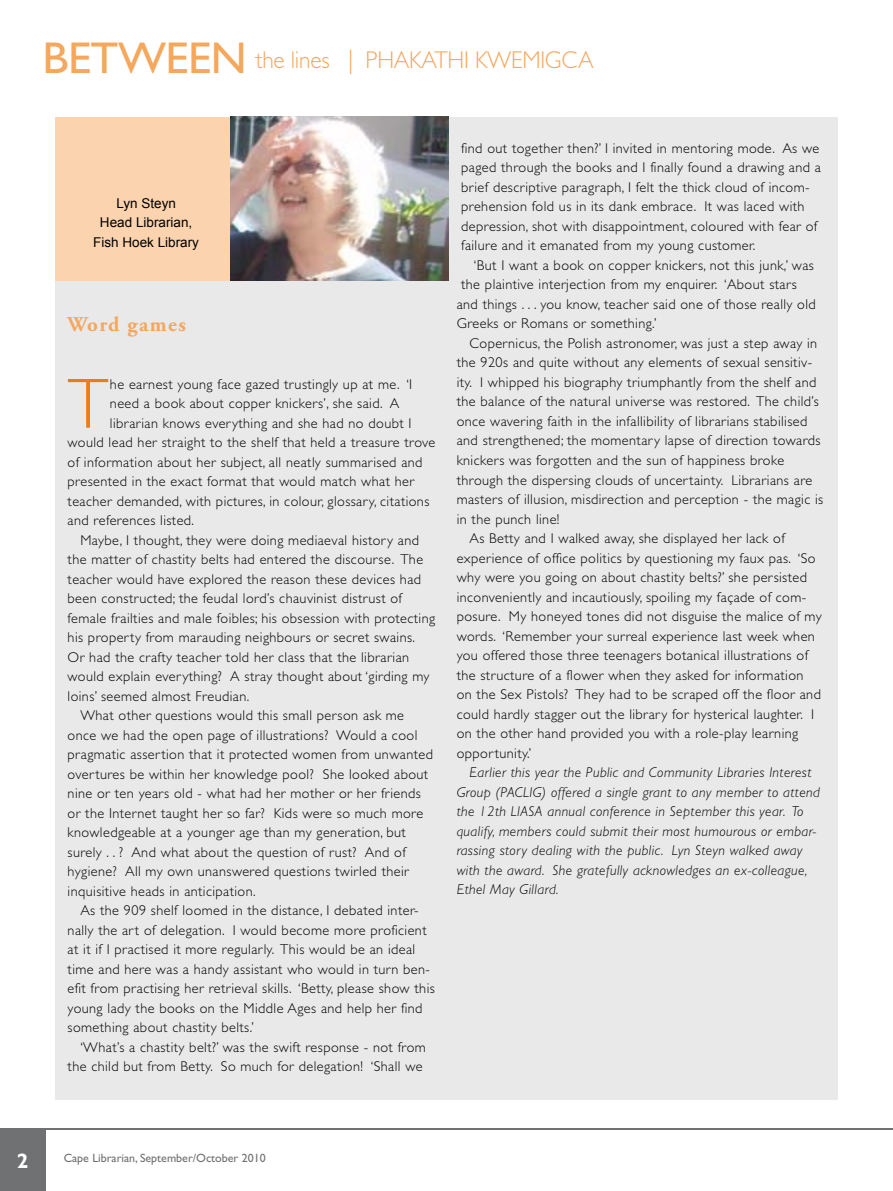
<style>
.page{position:relative;width:893px;height:1191px;background:#fff}
.page>*{position:absolute;margin:0;border:0;box-sizing:border-box;transform-origin:0 0}
.t1{font:300 71.4px "Gill Sans";color:#ee7d11}
.t2{font:300 24.45px "Gill Sans";letter-spacing:-.01em;color:#f5a75c;scale:.96 1}
.t3{font:700 21px "Adobe Garamond Pro";letter-spacing:.07em;color:#f5a75c}
.t4{font:700 21px "Gill Sans";color:#fff}
.t5{font:300 14.25px/19.5px "Gill Sans";letter-spacing:.03em;color:#000}
.t6{font:italic 300 14.25px/19.5px "Gill Sans";letter-spacing:.03em;color:#000}
.t7{font:13.5px/19.5px "Arial";color:#000;text-align:center}
.t8{font:12px "Gill Sans";color:#707172}
.s1{font-weight:400;font-size:44.7px}
</style>
<div class="page">
<div style="left:55px;top:117px;width:782px;height:982px;background:#e9e9ea"></div>
<div style="left:55px;top:117px;width:393px;height:163px;background:#fbd4af"></div>
<img style="left:230px;top:117px;width:218px;height:163px">
<hr style="left:0;top:1127px;width:893px;height:2px;background:#707172">
<div style="left:0;top:1129px;width:45px;height:62px;background:#707172"></div>
<h2 class="t2" style="left:43px;top:46px;width:576px"><span class="s1">BETWEEN</span> the lines | PHAKATHI KWEMIGCA</h2>
<p class="t7" style="left:93px;top:193px;width:107px">Lyn Steyn<br>Head Librarian,<br>Fish Hoek Library</p>
<h3 class="t3" style="left:68px;top:312px;width:120px">Word games</h3>
<h1 class="t1" style="left:68px;top:364px;width:42px">T</h1>
<p class="t5" style="left:110px;top:374px;width:304px">he earnest young face gazed trustingly up at me. ‘I</p>
<p class="t5" style="left:110px;top:394px;width:291px">need a book about copper knickers’, she said. A</p>
<p class="t5" style="left:110px;top:413px;width:303px">librarian knows everything and she had no doubt I</p>
<p class="t5" style="left:68px;top:433px;width:369px">would lead her straight to the shelf that held a treasure trove</p>
<p class="t5" style="left:68px;top:452px;width:356px">of information about her subject, all neatly summarised and</p>
<p class="t5" style="left:68px;top:472px;width:348px">presented in the exact format that would match what her</p>
<p class="t5" style="left:68px;top:491px;width:363px">teacher demanded, with pictures, in colour, glossary, citations</p>
<p class="t5" style="left:68px;top:511px;width:128px">and references listed.</p>
<p class="t5" style="left:80px;top:530px;width:340px">Maybe, I thought, they were doing mediaeval history and</p>
<p class="t5" style="left:68px;top:550px;width:357px">the matter of chastity belts had entered the discourse. The</p>
<p class="t5" style="left:68px;top:569px;width:355px">teacher would have explored the reason these devices had</p>
<p class="t5" style="left:68px;top:589px;width:336px">been constructed; the feudal lord’s chauvinist distrust of</p>
<p class="t5" style="left:68px;top:608px;width:369px">female frailties and male foibles; his obsession with protecting</p>
<p class="t5" style="left:68px;top:628px;width:349px">his property from marauding neighbours or secret swains.</p>
<p class="t5" style="left:68px;top:647px;width:343px">Or had the crafty teacher told her class that the librarian</p>
<p class="t5" style="left:68px;top:667px;width:363px">would explain everything? A stray thought about ‘girding my</p>
<p class="t5" style="left:68px;top:686px;width:183px">loins’ seemed almost Freudian.</p>
<p class="t5" style="left:80px;top:706px;width:325px">What other questions would this small person ask me</p>
<p class="t5" style="left:68px;top:725px;width:351px">once we had the open page of illustrations? Would a cool</p>
<p class="t5" style="left:68px;top:745px;width:367px">pragmatic assertion that it protected women from unwanted</p>
<p class="t5" style="left:68px;top:764px;width:362px">overtures be within her knowledge pool? She looked about</p>
<p class="t5" style="left:68px;top:784px;width:355px">nine or ten years old - what had her mother or her friends</p>
<p class="t5" style="left:68px;top:803px;width:357px">or the Internet taught her so far? Kids were so much more</p>
<p class="t5" style="left:68px;top:823px;width:340px">knowledgeable at a younger age than my generation, but</p>
<p class="t5" style="left:68px;top:842px;width:340px">surely . . ? And what about the question of rust? And of</p>
<p class="t5" style="left:68px;top:862px;width:343px">hygiene? All my own unanswered questions twirled their</p>
<p class="t5" style="left:68px;top:881px;width:190px">inquisitive heads in anticipation.</p>
<p class="t5" style="left:80px;top:901px;width:340px">As the 909 shelf loomed in the distance, I debated inter-</p>
<p class="t5" style="left:68px;top:920px;width:361px">nally the art of delegation. I would become more proficient</p>
<p class="t5" style="left:68px;top:940px;width:349px">at it if I practised it more regularly. This would be an ideal</p>
<p class="t5" style="left:68px;top:959px;width:364px">time and here was a handy assistant who would in turn ben-</p>
<p class="t5" style="left:68px;top:979px;width:369px">efit from practising her retrieval skills. ‘Betty, please show this</p>
<p class="t5" style="left:68px;top:998px;width:356px">young lady the books on the Middle Ages and help her find</p>
<p class="t5" style="left:68px;top:1018px;width:188px">something about chastity belts.’</p>
<p class="t5" style="left:80px;top:1037px;width:347px">‘What’s a chastity belt?’ was the swift response - not from</p>
<p class="t5" style="left:68px;top:1057px;width:356px">the child but from Betty. So much for delegation! ‘Shall we</p>
<p class="t5" style="left:461px;top:139px;width:361px">find out together then?’ I invited in mentoring mode. As we paged through the books and I finally found a drawing and a brief descriptive paragraph, I felt the thick cloud of incom&shy;prehension fold us in its dank embrace. It was laced with depression, shot with disappointment, coloured with fear of failure and it emanated from my young customer.</p>
<p class="t5" style="left:474px;top:256px;width:342px">‘But I want a book on copper knickers, not this junk,’ was</p>
<p class="t5" style="left:461px;top:275px;width:337px">the plaintive interjection from my enquirer. ‘About stars</p>
<p class="t5" style="left:457px;top:295px;width:361px">and things . . . you know, teacher said one of those really old</p>
<p class="t5" style="left:457px;top:314px;width:201px">Greeks or Romans or something.’</p>
<p class="t5" style="left:469px;top:334px;width:349px">Copernicus, the Polish astronomer, was just a step away in</p>
<p class="t5" style="left:457px;top:353px;width:357px">the 920s and quite without any elements of sexual sensitiv-</p>
<p class="t5" style="left:457px;top:372px;width:361px">ity. I whipped his biography triumphantly from the shelf and</p>
<p class="t5" style="left:457px;top:392px;width:364px">the balance of the natural universe was restored. The child’s</p>
<p class="t5" style="left:457px;top:411px;width:352px">once wavering faith in the infallibility of librarians stabilised</p>
<p class="t5" style="left:457px;top:431px;width:365px">and strengthened; the momentary lapse of direction towards</p>
<p class="t5" style="left:457px;top:450px;width:329px">knickers was forgotten and the sun of happiness broke</p>
<p class="t5" style="left:457px;top:470px;width:357px">through the dispersing clouds of uncertainty. Librarians are</p>
<p class="t5" style="left:457px;top:489px;width:368px">masters of illusion, misdirection and perception - the magic is</p>
<p class="t5" style="left:457px;top:509px;width:104px">in the punch line!</p>
<p class="t5" style="left:469px;top:528px;width:317px">As Betty and I walked away, she displayed her lack of</p>
<p class="t5" style="left:457px;top:548px;width:360px">experience of office politics by questioning my faux pas. ‘So</p>
<p class="t5" style="left:457px;top:567px;width:352px">why were you going on about chastity belts?’ she persisted</p>
<p class="t5" style="left:457px;top:587px;width:351px">inconveniently and incautiously, spoiling my façade of com-</p>
<p class="t5" style="left:457px;top:606px;width:366px">posure. My honeyed tones did not disguise the malice of my</p>
<p class="t5" style="left:457px;top:626px;width:360px">words. ‘Remember your surreal experience last week when</p>
<p class="t5" style="left:457px;top:645px;width:353px">you offered those three teenagers botanical illustrations of</p>
<p class="t5" style="left:457px;top:665px;width:348px">the structure of a flower when they asked for information</p>
<p class="t5" style="left:457px;top:684px;width:366px">on the Sex Pistols? They had to be scraped off the floor and</p>
<p class="t5" style="left:457px;top:704px;width:359px">could hardly stagger out the library for hysterical laughter. I</p>
<p class="t5" style="left:457px;top:723px;width:343px">on the other hand provided you with a role-play learning</p>
<p class="t5" style="left:457px;top:743px;width:76px">opportunity.’</p>
<p class="t6" style="left:457px;top:762px;width:365px;text-indent:13px">Earlier this year the Public and Community Libraries Interest Group (PACLIG) offered a single grant to any member to attend the 12th LIASA annual conference in September this year. To qualify, members could submit their most humourous or embar&shy;rassing story dealing with the public. Lyn Steyn walked away with the award. She gratefully acknowledges an ex-colleague, Ethel May Gillard.</p>
<h3 class="t4" style="left:17px;top:1148px;width:13px">2</h3>
<p class="t8" style="left:64px;top:1151px;width:203px">Cape Librarian, September/October 2010</p>
</div>
